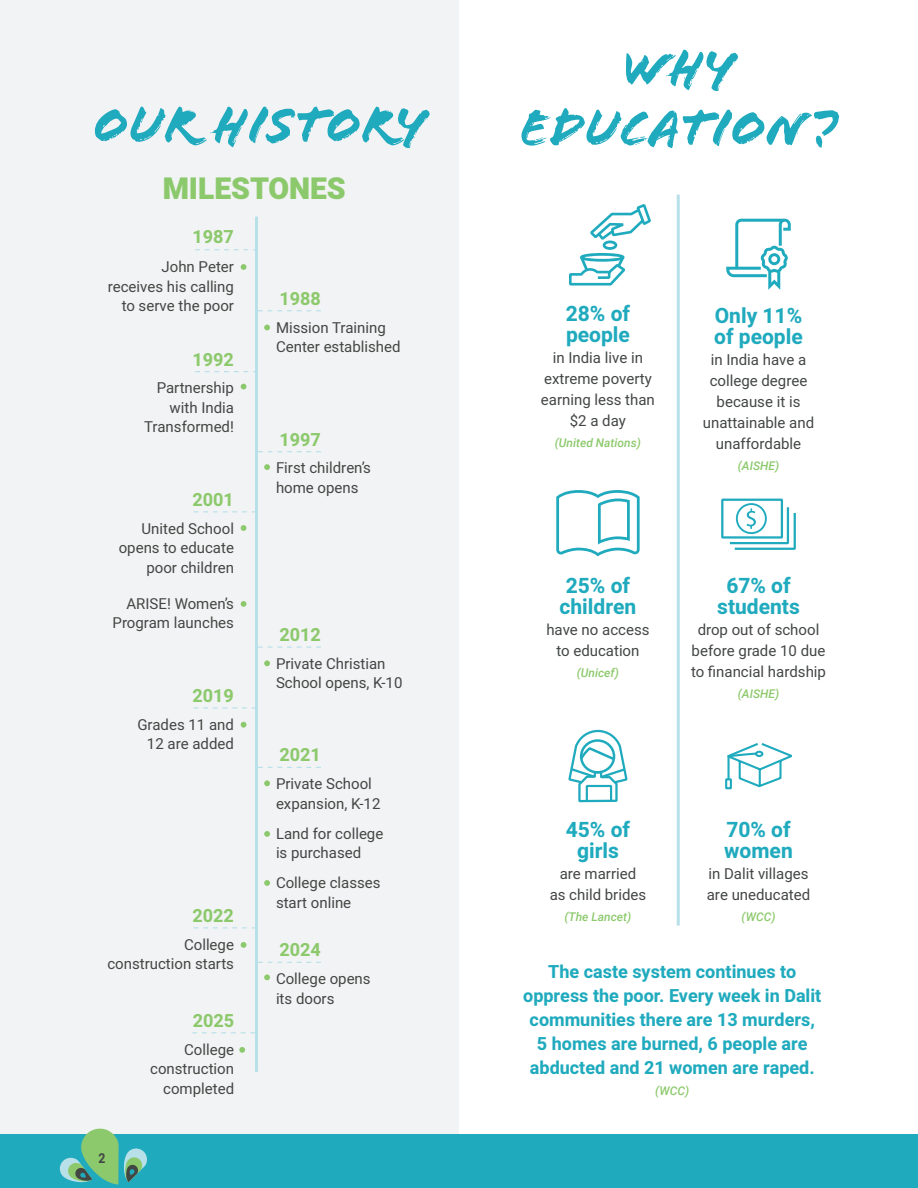
<style>
.page{position:relative;width:918px;height:1188px;background:#fff}
.page>*{position:absolute;margin:0;border:0;box-sizing:border-box;transform-origin:0 0}
.t1{font:54px/60px "Flood Std";color:#20aabe;text-align:center}
.t2{font:900 30px "Heebo";color:#8cc96c}
.t3{font:700 21px/21px "Heebo";color:#20aabe}
.t4{font:700 18px/24px "Heebo";color:#20aabe;text-align:center}
.t5{font:700 18px "Heebo";color:#8cc96c}
.t6{font:15px/19.5px "Heebo";color:#434744}
.t7{font:700 13.5px "Heebo";color:#434744;scale:.9 1}
.t8{font:italic 500 12px "Roboto";color:#8cc96c}
</style>
<div class="page">
<div style="left:0;top:0;width:459px;height:1134px;background:#f2f3f4"></div>
<svg style="left:725px;top:743px;width:67px;height:47px"></svg>
<svg style="left:568px;top:730px;width:60px;height:72px"></svg>
<svg style="left:569px;top:204px;width:82px;height:82px"></svg>
<svg style="left:556px;top:490px;width:84px;height:66px"></svg>
<svg style="left:721px;top:499px;width:75px;height:51px"></svg>
<svg style="left:726px;top:219px;width:65px;height:71px"></svg>
<hr style="left:677px;top:195px;width:3px;height:731px;background:#b7e0e9">
<hr style="left:255px;top:217px;width:3px;height:855px;background:#b7e0e9">
<svg style="left:264px;top:464px;width:6px;height:6px"></svg>
<svg style="left:264px;top:660px;width:6px;height:6px"></svg>
<svg style="left:264px;top:780px;width:6px;height:6px"></svg>
<svg style="left:264px;top:831px;width:6px;height:6px"></svg>
<svg style="left:264px;top:880px;width:6px;height:6px"></svg>
<svg style="left:264px;top:974px;width:6px;height:6px"></svg>
<svg style="left:264px;top:325px;width:6px;height:5px"></svg>
<svg style="left:241px;top:384px;width:5px;height:5px"></svg>
<svg style="left:241px;top:264px;width:5px;height:6px"></svg>
<svg style="left:241px;top:525px;width:5px;height:6px"></svg>
<svg style="left:241px;top:601px;width:5px;height:6px"></svg>
<svg style="left:241px;top:722px;width:5px;height:6px"></svg>
<svg style="left:195px;top:371px;width:60px;height:1px"></svg>
<svg style="left:195px;top:249px;width:60px;height:1px"></svg>
<svg style="left:258px;top:310px;width:63px;height:1px"></svg>
<svg style="left:258px;top:451px;width:63px;height:1px"></svg>
<svg style="left:258px;top:647px;width:63px;height:1px"></svg>
<svg style="left:258px;top:767px;width:63px;height:1px"></svg>
<svg style="left:258px;top:962px;width:63px;height:1px"></svg>
<svg style="left:194px;top:707px;width:61px;height:1px"></svg>
<svg style="left:194px;top:511px;width:61px;height:1px"></svg>
<svg style="left:241px;top:942px;width:5px;height:6px"></svg>
<svg style="left:194px;top:927px;width:61px;height:1px"></svg>
<svg style="left:239px;top:1047px;width:6px;height:6px"></svg>
<svg style="left:192px;top:1032px;width:63px;height:1px"></svg>
<div style="left:0;top:1134px;width:918px;height:54px;background:#20aabe"></div>
<svg style="left:60px;top:1128px;width:87px;height:57px"></svg>
<p class="t1" style="left:93px;top:95px;width:334px">OUR HISTORY</p>
<p class="t2" style="left:163px;top:168px;width:185px">MILESTONES</p>
<p class="t5" style="left:193px;top:225px;width:43px">1987</p>
<p class="t6" style="left:108px;top:257px;width:128px;text-align:right">John Peter receives his calling to serve the poor</p>
<p class="t5" style="left:193px;top:347px;width:43px">1992</p>
<p class="t6" style="left:144px;top:378px;width:91px;text-align:right">Partnership with India<br>Transformed!</p>
<p class="t5" style="left:193px;top:487px;width:43px">2001</p>
<p class="t6" style="left:119px;top:518px;width:117px;text-align:right">United School opens to educate poor children</p>
<p class="t6" style="left:113px;top:594px;width:123px;text-align:right">ARISE! Women’s<br>Program launches</p>
<p class="t5" style="left:193px;top:683px;width:43px">2019</p>
<p class="t6" style="left:137px;top:715px;width:98px;text-align:right">Grades 11 and<br>12 are added</p>
<p class="t5" style="left:193px;top:903px;width:43px">2022</p>
<p class="t6" style="left:107px;top:935px;width:128px;text-align:right">College construction starts</p>
<p class="t5" style="left:193px;top:1008px;width:43px">2025</p>
<p class="t7" style="left:99px;top:1149px;width:9px">2</p>
<p class="t6" style="left:150px;top:1039px;width:85px;text-align:right">College construction completed</p>
<p class="t5" style="left:280px;top:286px;width:43px">1988</p>
<p class="t6" style="left:276px;top:318px;width:126px">Mission Training<br>Center established</p>
<p class="t5" style="left:280px;top:427px;width:43px">1997</p>
<p class="t6" style="left:276px;top:458px;width:96px">First children’s home opens</p>
<p class="t5" style="left:280px;top:622px;width:43px">2012</p>
<p class="t6" style="left:276px;top:654px;width:128px">Private Christian<br>School opens, K-10</p>
<p class="t5" style="left:280px;top:742px;width:43px">2021</p>
<p class="t6" style="left:276px;top:774px;width:106px">Private School expansion, K-12</p>
<p class="t6" style="left:276px;top:823px;width:109px">Land for college is purchased</p>
<p class="t6" style="left:276px;top:873px;width:106px">College classes start online</p>
<p class="t5" style="left:280px;top:937px;width:43px">2024</p>
<p class="t6" style="left:276px;top:969px;width:96px">College opens its doors</p>
<p class="t1" style="left:520px;top:38px;width:319px">WHY<br>EDUCATION?</p>
<p class="t3" style="left:566px;top:303px;width:66px">28% of people</p>
<p class="t6" style="left:541px;top:347px;width:115px;line-height:21px;text-align:center">in India live in extreme poverty earning less than $2 a day</p>
<p class="t8" style="left:555px;top:434px;width:88px">(United Nations)</p>
<p class="t3" style="left:714px;top:305px;width:90px">Only 11% of people</p>
<p class="t6" style="left:703px;top:349px;width:113px;line-height:21px;text-align:center">in India have a college degree because it is unattainable and unaffordable</p>
<p class="t8" style="left:738px;top:457px;width:43px">(AISHE)</p>
<p class="t3" style="left:560px;top:576px;width:78px">25% of children</p>
<p class="t6" style="left:546px;top:619px;width:105px;line-height:21px;text-align:center">have no access to education</p>
<p class="t8" style="left:577px;top:665px;width:44px">(Unicef)</p>
<p class="t3" style="left:717px;top:576px;width:84px;text-align:center">67% of students</p>
<p class="t6" style="left:691px;top:619px;width:136px;line-height:21px;text-align:center">drop out of school before grade 10 due to financial hardship</p>
<p class="t8" style="left:738px;top:686px;width:43px">(AISHE)</p>
<p class="t3" style="left:566px;top:819px;width:66px;text-align:center">45% of girls</p>
<p class="t6" style="left:550px;top:863px;width:98px;line-height:21px;text-align:center">are married<br>as child brides</p>
<p class="t8" style="left:565px;top:908px;width:68px">(The Lancet)</p>
<p class="t3" style="left:724px;top:819px;width:70px">70% of women</p>
<p class="t6" style="left:707px;top:863px;width:105px;line-height:21px">in Dalit villages are uneducated</p>
<p class="t8" style="left:742px;top:908px;width:35px">(WCC)</p>
<p class="t4" style="left:523px;top:960px;width:300px">The caste system continues to oppress the poor. Every week in Dalit communities there are 13 murders,<br>5 homes are burned, 6 people are abducted and 21 women are raped.</p>
<p class="t8" style="left:655px;top:1082px;width:35px">(WCC)</p>
</div>
